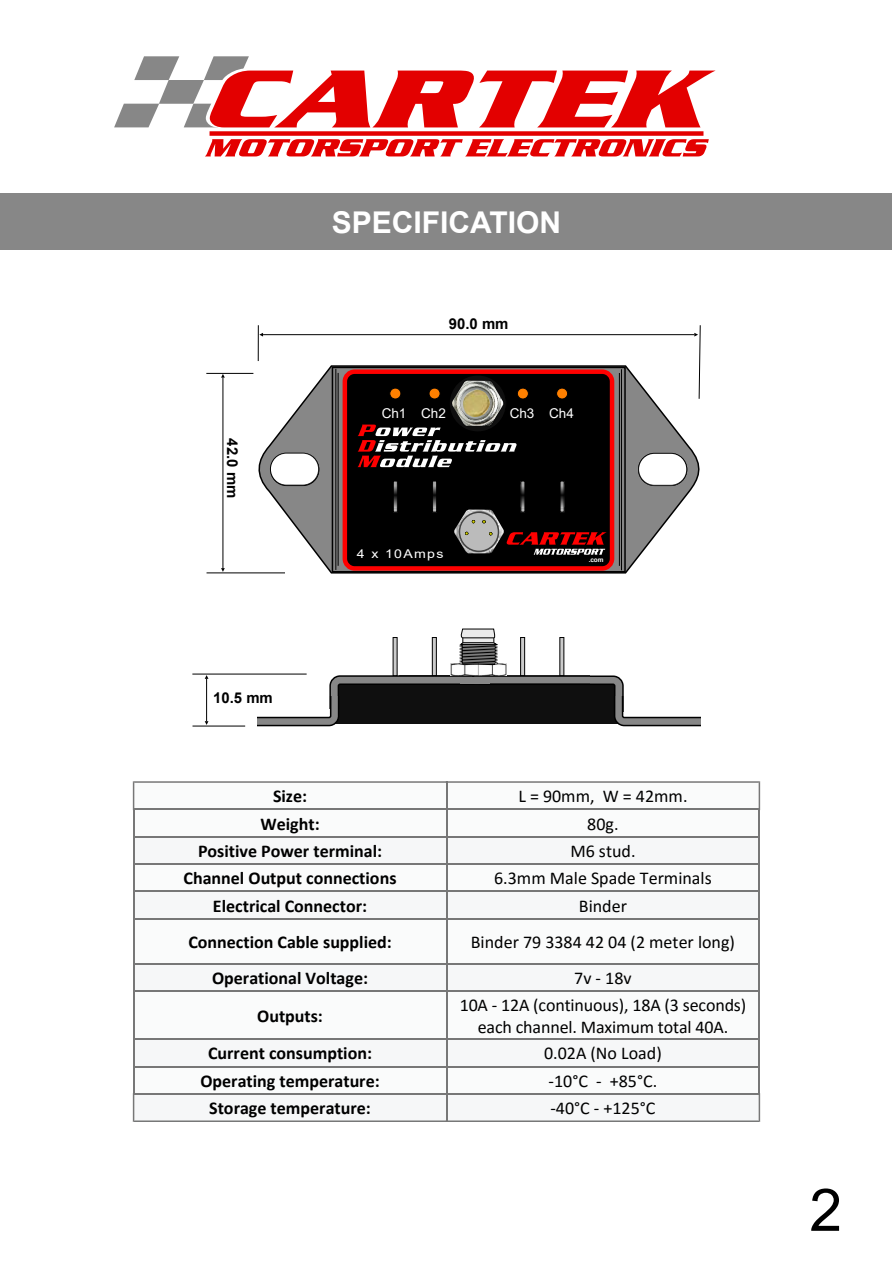
<style>
.page{position:relative;width:893px;height:1263px;background:#fff}
.page>*{position:absolute;margin:0;border:0;box-sizing:border-box;transform-origin:0 0}
.t1{font:58.8px "Arial";color:#000}
.t2{font:700 30px "Arial";color:#fff}
.t3{font:700 18px "Calibri";color:#000}
.t4{font:18px/22px "Calibri";color:#000;text-align:center}
.t5{font:700 15px "Arial";color:#000}
.t6{font:700 14.85px "Arial";color:#000}
.t7{font:13.5px "Arial";color:#fff}
.t8{font:12.15px "Arial";letter-spacing:.095em;color:#fff;scale:1.17 1}
.t9{font:700 6.45px "Arial";color:#fff}
</style>
<div class="page">
<svg style="left:254px;top:365px;width:446px;height:209px"></svg>
<div style="left:343px;top:369px;width:271px;height:202px;background:#000;border:4px solid #f00;border-radius:10px"></div>
<div style="left:332px;top:367px;width:294px;height:205px;border:2px solid #000"></div>
<hr style="left:619px;top:373px;width:1px;height:193px;background:#000">
<hr style="left:621px;top:369px;width:1px;height:201px;background:#000">
<hr style="left:338px;top:373px;width:1px;height:193px;background:#000">
<hr style="left:335px;top:369px;width:1px;height:201px;background:#000">
<div style="left:517px;top:388px;width:12px;height:11px;background:#ff8000;border:1px solid #000;border-radius:50%"></div>
<div style="left:270px;top:453px;width:49px;height:33px;border:1px solid #000;border-radius:16px"></div>
<div style="left:556px;top:388px;width:12px;height:11px;background:#ff8000;border:1px solid #000;border-radius:50%"></div>
<svg style="left:434px;top:483px;width:1px;height:27px"></svg>
<div style="left:432px;top:481px;width:5px;height:31px;border:1px solid #000"></div>
<svg style="left:522px;top:483px;width:1px;height:27px"></svg>
<div style="left:520px;top:481px;width:5px;height:31px;border:1px solid #000"></div>
<div style="left:560px;top:481px;width:4px;height:31px;border:1px solid #000"></div>
<svg style="left:395px;top:483px;width:1px;height:27px"></svg>
<div style="left:393px;top:481px;width:5px;height:31px;border:1px solid #000"></div>
<div style="left:449px;top:375px;width:58px;height:57px;background:#0f0f0f;border:1px solid #000;border-radius:50%"></div>
<img style="left:454px;top:510px;width:50px;height:43px">
<div style="left:459px;top:511px;width:40px;height:41px;background:#bbb;border:2px solid #434343;border-radius:50%"></div>
<svg style="left:482px;top:520px;width:4px;height:3px"></svg>
<svg style="left:489px;top:532px;width:4px;height:4px"></svg>
<svg style="left:465px;top:531px;width:4px;height:4px"></svg>
<svg style="left:270px;top:453px;width:49px;height:32px"></svg>
<svg style="left:638px;top:453px;width:49px;height:33px"></svg>
<svg style="left:507px;top:532px;width:100px;height:23px"></svg>
<svg style="left:357px;top:380px;width:160px;height:87px"></svg>
<hr style="left:258px;top:325px;width:1px;height:36px;background:#000">
<hr style="left:263px;top:334px;width:431px;height:1px;background:#000">
<svg style="left:694px;top:325px;width:7px;height:75px"></svg>
<hr style="left:223px;top:378px;width:1px;height:190px;background:#000">
<svg style="left:221px;top:374px;width:4px;height:4px"></svg>
<svg style="left:221px;top:568px;width:4px;height:4px"></svg>
<hr style="left:207px;top:572px;width:78px;height:1px;background:#000">
<hr style="left:206px;top:373px;width:47px;height:1px;background:#000">
<div style="left:271px;top:453px;width:48px;height:32px;background:#fff;border-radius:16px"></div>
<div style="left:639px;top:453px;width:47px;height:33px;background:#fff;border-radius:16px"></div>
<svg style="left:432px;top:637px;width:5px;height:38px"></svg>
<svg style="left:520px;top:637px;width:5px;height:38px"></svg>
<svg style="left:559px;top:637px;width:5px;height:38px"></svg>
<svg style="left:393px;top:637px;width:4px;height:38px"></svg>
<hr style="left:206px;top:679px;width:1px;height:42px;background:#000">
<hr style="left:192px;top:726px;width:53px;height:1px;background:#000">
<hr style="left:192px;top:674px;width:115px;height:1px;background:#000">
<svg style="left:257px;top:675px;width:443px;height:51px"></svg>
<img style="left:450px;top:664px;width:57px;height:11px">
<svg style="left:459px;top:629px;width:39px;height:36px"></svg>
<hr style="left:463px;top:638px;width:31px;height:1px;background:#000">
<hr style="left:463px;top:642px;width:31px;height:1px;background:#000">
<svg style="left:114px;top:56px;width:602px;height:72px"></svg>
<svg style="left:205px;top:139px;width:504px;height:17px"></svg>
<div style="left:210px;top:131px;width:493px;height:5px;background:#e30000"></div>
<div style="left:0;top:193px;width:891px;height:56px;background:#878787"></div>
<div style="left:134px;top:919px;width:312px;height:45px;background:#fafbfb"></div>
<div style="left:446px;top:919px;width:313px;height:45px;background:#fafbfb"></div>
<div style="left:134px;top:964px;width:312px;height:27px;background:#f6f7f8"></div>
<div style="left:446px;top:964px;width:313px;height:27px;background:#f6f7f8"></div>
<div style="left:134px;top:991px;width:312px;height:48px;background:#fafbfb"></div>
<div style="left:446px;top:991px;width:313px;height:48px;background:#fafbfb"></div>
<hr style="left:133px;top:963px;width:314px;height:2px;background:#777">
<hr style="left:446px;top:963px;width:314px;height:2px;background:#777">
<hr style="left:133px;top:990px;width:314px;height:2px;background:#777">
<hr style="left:446px;top:990px;width:314px;height:2px;background:#777">
<hr style="left:133px;top:918px;width:1px;height:47px;background:#777">
<svg style="left:133px;top:965px;width:1px;height:25px"></svg>
<hr style="left:133px;top:990px;width:1px;height:50px;background:#777">
<hr style="left:446px;top:918px;width:1px;height:47px;background:#777">
<svg style="left:446px;top:965px;width:1px;height:25px"></svg>
<hr style="left:446px;top:990px;width:1px;height:50px;background:#777">
<svg style="left:133px;top:781px;width:627px;height:138px"></svg>
<hr style="left:759px;top:918px;width:1px;height:47px;background:#777">
<svg style="left:759px;top:965px;width:1px;height:25px"></svg>
<hr style="left:759px;top:990px;width:1px;height:50px;background:#777">
<svg style="left:133px;top:1038px;width:627px;height:84px"></svg>
<h2 class="t2" style="left:332px;top:211px;width:231px">SPECIFICATION</h2>
<p class="t5" style="left:449px;top:318px;width:61px">90.0 mm</p>
<p class="t5" style="left:238px;top:438px;width:61px;rotate:90deg">42.0 mm</p>
<p class="t6" style="left:213px;top:692px;width:61px">10.5 mm</p>
<p class="t7" style="left:382px;top:408px;width:66px">Ch1 Ch2</p>
<p class="t7" style="left:510px;top:408px;width:66px">Ch3 Ch4</p>
<p class="t8" style="left:357px;top:549px;width:76px">4 x 10Amps</p>
<p class="t9" style="left:589px;top:557px;width:16px">.com</p>
<p class="t3" style="left:273px;top:789px;width:36px">Size:</p>
<p class="t4" style="left:518px;top:787px;width:171px">L = 90mm, W = 42mm.</p>
<p class="t3" style="left:260px;top:816px;width:61px">Weight:</p>
<p class="t4" style="left:587px;top:814px;width:33px">80g.</p>
<p class="t3" style="left:198px;top:843px;width:186px">Positive Power terminal:</p>
<p class="t4" style="left:570px;top:841px;width:67px">M6 stud.</p>
<p class="t3" style="left:184px;top:871px;width:214px">Channel Output connections</p>
<p class="t4" style="left:494px;top:869px;width:219px">6.3mm Male Spade Terminals</p>
<p class="t3" style="left:213px;top:898px;width:156px">Electrical Connector:</p>
<p class="t4" style="left:579px;top:896px;width:50px">Binder</p>
<p class="t3" style="left:188px;top:934px;width:205px">Connection Cable supplied:</p>
<p class="t4" style="left:471px;top:932px;width:266px">Binder 79 3384 42 04 (2 meter long)</p>
<p class="t3" style="left:212px;top:971px;width:158px">Operational Voltage:</p>
<p class="t4" style="left:574px;top:969px;width:59px">7v - 18v</p>
<p class="t3" style="left:257px;top:1008px;width:67px">Outputs:</p>
<p class="t4" style="left:460px;top:995px;width:288px">10A - 12A (continuous), 18A (3 seconds) each channel. Maximum total 40A.</p>
<p class="t3" style="left:208px;top:1046px;width:165px">Current consumption:</p>
<p class="t4" style="left:544px;top:1044px;width:119px">0.02A (No Load)</p>
<p class="t3" style="left:200px;top:1073px;width:181px">Operating temperature:</p>
<p class="t4" style="left:549px;top:1071px;width:110px">-10°C - +85°C.</p>
<p class="t3" style="left:209px;top:1101px;width:163px">Storage temperature:</p>
<p class="t4" style="left:550px;top:1098px;width:107px">-40°C - +125°C</p>
<h1 class="t1" style="left:809px;top:1188px;width:34px">2</h1>
</div>
